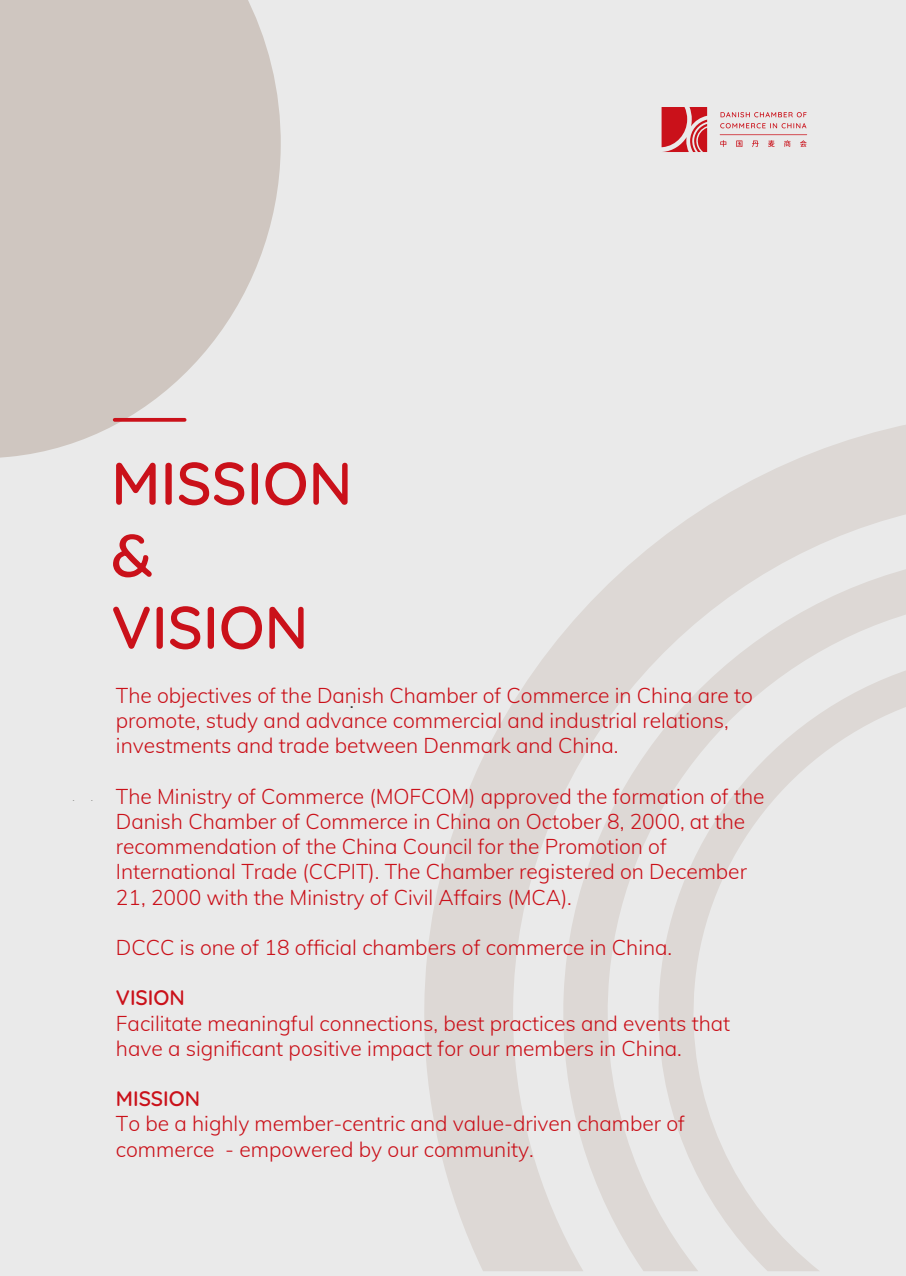
<style>
.page{position:relative;width:906px;height:1276px;background:#eaeaea}
.page>*{position:absolute;margin:0;border:0;box-sizing:border-box;transform-origin:0 0}
.t1{font:600 60px/72px "Quicksand";color:#ca111a}
.t2{font:300 21px/25.2px "Mulish";color:#ca111a}
.t3{font:600 21px "Quicksand";color:#ca111a}
.t4{font:300 21px "Mulish";color:#353332}
.t5{font:300 10.5px "Mulish";color:#8b8a87}
</style>
<div class="page">
<svg style="left:424px;top:425px;width:482px;height:846px"></svg>
<svg style="left:559px;top:567px;width:347px;height:704px;fill:#ddd8d5"></svg>
<svg style="left:654px;top:668px;width:252px;height:603px"></svg>
<svg style="left:0;top:0;width:281px;height:458px;fill:#cfc6c0"></svg>
<svg style="left:661px;top:107px;width:46px;height:45px"></svg>
<svg style="left:720px;top:112px;width:86px;height:5px"></svg>
<svg style="left:720px;top:123px;width:86px;height:5px"></svg>
<svg style="left:720px;top:134px;width:87px;height:13px"></svg>
<svg style="left:115px;top:418px;width:70px;height:4px"></svg>
<p class="t5" style="left:72px;top:790px;width:4px">.</p>
<p class="t5" style="left:91px;top:790px;width:4px">.</p>
<h1 class="t1" style="left:111px;top:441px;width:243px">MISSION &amp;<br>VISION</h1>
<p class="t2" style="left:116px;top:682px;width:638px">The objectives of the Danish Chamber of Commerce in China are to promote, study and advance commercial and industrial relations, investments and trade between Denmark and China.</p>
<p class="t2" style="left:116px;top:782px;width:650px">The Ministry of Commerce (MOFCOM) approved the formation of the Danish Chamber of Commerce in China on October 8, 2000, at the recommendation of the China Council for the Promotion of International Trade (CCPIT). The Chamber registered on December 21, 2000 with the Ministry of Civil Affairs (MCA).</p>
<p class="t2" style="left:116px;top:934px;width:558px">DCCC is one of 18 official chambers of commerce in China.</p>
<p class="t3" style="left:116px;top:981px;width:70px">VISION</p>
<p class="t2" style="left:116px;top:1009px;width:616px">Facilitate meaningful connections, best practices and events that have a significant positive impact for our members in China.</p>
<p class="t3" style="left:116px;top:1082px;width:86px">MISSION</p>
<p class="t2" style="left:116px;top:1110px;width:570px">To be a highly member-centric and value-driven chamber of commerce - empowered by our community.</p>
<p class="t4" style="left:349px;top:685px;width:6px">.</p>
</div>
